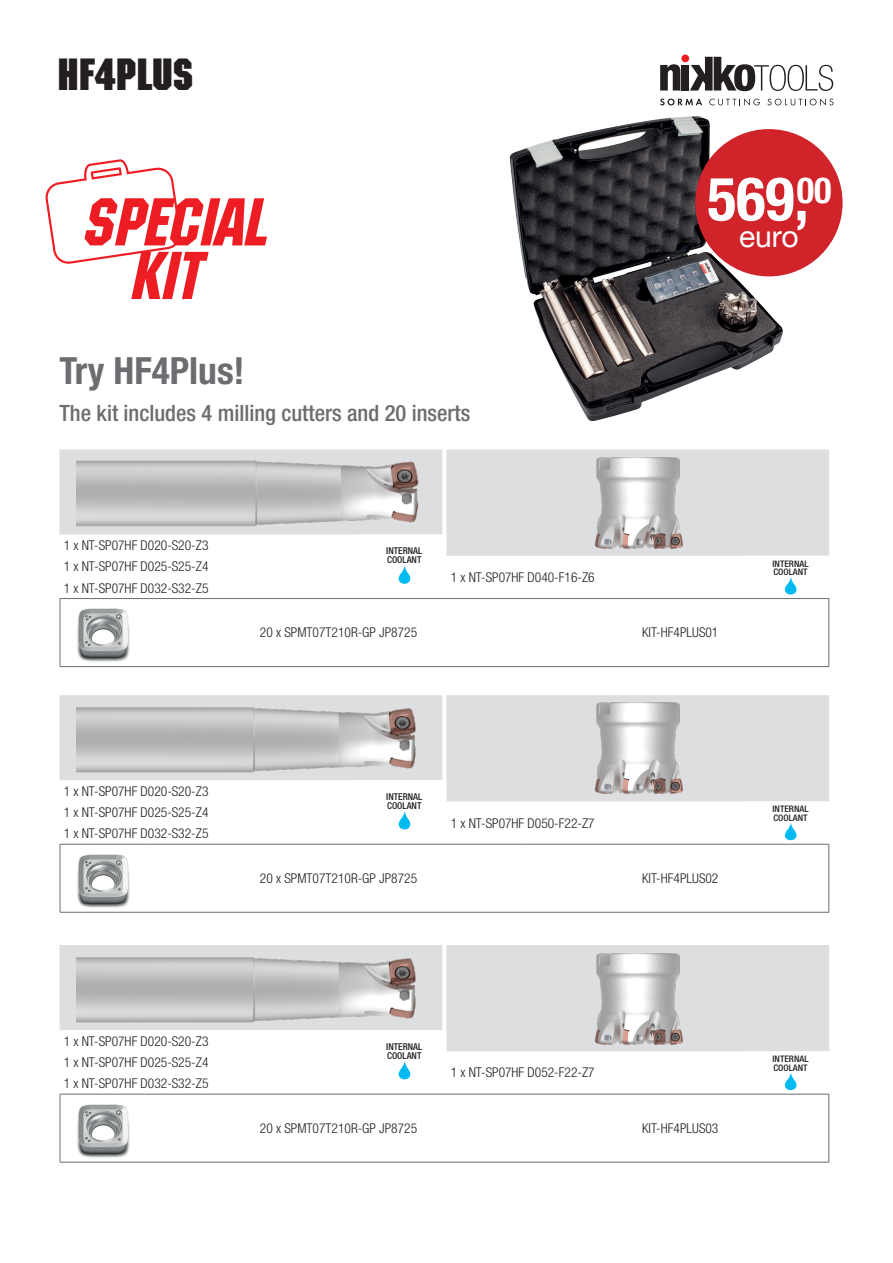
<style>
.page{position:relative;width:893px;height:1263px;background:#fff}
.page>*{position:absolute;margin:0;border:0;box-sizing:border-box;transform-origin:0 0}
.t1{font:italic 67.35px "Machine ITC";color:#ee1d23}
.t2{font:italic 800 64.2px "Futura PT Cond";color:#ee1d23}
.t3{font:700 condensed 60.3px "Helvetica Neue LTW1 G";color:#fff}
.t4{font:700 45px "Machine ITC";color:#231f20}
.t5{font:700 condensed 37.5px "Helvetica Neue LT Pro";color:#6c6d70}
.t6{font:30px "Helvetica Neue LTW1 G";color:#fff}
.t7{font:500 condensed 22.5px "Helvetica Neue LT Pro";color:#6c6d70}
.t8{font:300 condensed 13.5px "Helvetica Neue LT Pro";color:#231f20}
.t9{font:500 condensed 9.45px/8.9px "Helvetica Neue LT Pro";color:#231f20}
.t10{font:500 condensed 9px/8.6px "Helvetica Neue LT Pro";color:#231f20;scale:1.05 1}
</style>
<div class="page">
<svg style="left:46px;top:159px;width:135px;height:105px"></svg>
<img style="left:510px;top:116px;width:273px;height:305px">
<div style="left:695px;top:129px;width:148px;height:147px;background:#d1232a;border-radius:50%"></div>
<svg style="left:60px;top:449px;width:769px;height:146px"></svg>
<svg style="left:60px;top:695px;width:769px;height:149px"></svg>
<svg style="left:60px;top:945px;width:769px;height:149px"></svg>
<hr style="left:60px;top:666px;width:85px;height:1px;background:#6c6d70">
<hr style="left:145px;top:666px;width:383px;height:1px;background:#6c6d70">
<hr style="left:60px;top:598px;width:85px;height:1px;background:#6c6d70">
<hr style="left:60px;top:599px;width:1px;height:67px;background:#6c6d70">
<hr style="left:145px;top:598px;width:383px;height:1px;background:#6c6d70">
<hr style="left:528px;top:598px;width:301px;height:1px;background:#6c6d70">
<hr style="left:828px;top:599px;width:1px;height:67px;background:#6c6d70">
<hr style="left:528px;top:666px;width:301px;height:1px;background:#6c6d70">
<img style="left:77px;top:608px;width:53px;height:54px">
<hr style="left:60px;top:912px;width:85px;height:1px;background:#6c6d70">
<hr style="left:145px;top:912px;width:383px;height:1px;background:#6c6d70">
<hr style="left:60px;top:844px;width:85px;height:1px;background:#6c6d70">
<hr style="left:60px;top:844px;width:1px;height:68px;background:#6c6d70">
<hr style="left:145px;top:844px;width:383px;height:1px;background:#6c6d70">
<hr style="left:528px;top:844px;width:301px;height:1px;background:#6c6d70">
<hr style="left:828px;top:844px;width:1px;height:68px;background:#6c6d70">
<hr style="left:528px;top:912px;width:301px;height:1px;background:#6c6d70">
<img style="left:77px;top:854px;width:53px;height:54px">
<hr style="left:60px;top:1162px;width:85px;height:1px;background:#6c6d70">
<hr style="left:145px;top:1162px;width:383px;height:1px;background:#6c6d70">
<hr style="left:60px;top:1094px;width:85px;height:1px;background:#6c6d70">
<hr style="left:60px;top:1094px;width:1px;height:68px;background:#6c6d70">
<hr style="left:145px;top:1094px;width:383px;height:1px;background:#6c6d70">
<hr style="left:528px;top:1094px;width:301px;height:1px;background:#6c6d70">
<hr style="left:828px;top:1094px;width:1px;height:68px;background:#6c6d70">
<hr style="left:528px;top:1162px;width:301px;height:1px;background:#6c6d70">
<img style="left:77px;top:1104px;width:53px;height:54px">
<div style="left:681px;top:54px;width:8px;height:8px;background:#ee1d23;border-radius:50%"></div>
<svg style="left:660px;top:64px;width:20px;height:27px"></svg>
<div style="left:681px;top:65px;width:8px;height:26px;background:#231f20"></div>
<svg style="left:690px;top:57px;width:143px;height:34px"></svg>
<svg style="left:660px;top:99px;width:42px;height:6px"></svg>
<svg style="left:709px;top:98px;width:51px;height:8px"></svg>
<svg style="left:767px;top:98px;width:66px;height:8px"></svg>
<img style="left:77px;top:455px;width:345px;height:77px">
<img style="left:77px;top:701px;width:345px;height:77px">
<img style="left:77px;top:951px;width:345px;height:77px">
<img style="left:569px;top:458px;width:160px;height:91px">
<img style="left:569px;top:703px;width:160px;height:91px">
<img style="left:569px;top:954px;width:160px;height:91px">
<p class="t4" style="left:57px;top:48px;width:138px">HF4PLUS</p>
<p class="t2" style="left:76px;top:164px;width:52px">2</p>
<p class="t1" style="left:80px;top:182px;width:204px">SPECIAL</p>
<p class="t1" style="left:128px;top:236px;width:89px">KIT</p>
<p class="t5" style="left:60px;top:348px;width:187px">Try HF4Plus!</p>
<p class="t7" style="left:60px;top:400px;width:412px">The kit includes 4 milling cutters and 20 inserts</p>
<p class="t8" style="left:64px;top:537px;width:146px">1 x NT-SP07HF D020-S20-Z3</p>
<p class="t8" style="left:64px;top:559px;width:146px">1 x NT-SP07HF D025-S25-Z4</p>
<p class="t8" style="left:64px;top:580px;width:146px">1 x NT-SP07HF D032-S32-Z5</p>
<p class="t9" style="left:386px;top:546px;width:38px">INTERNAL<br>COOLANT</p>
<p class="t8" style="left:451px;top:569px;width:145px">1 x NT-SP07HF D040-F16-Z6</p>
<p class="t3" style="left:707px;top:163px;width:126px">569,<sup>00</sup></p>
<p class="t6" style="left:739px;top:218px;width:61px">euro</p>
<p class="t10" style="left:772px;top:559px;width:36px">INTERNAL<br>COOLANT</p>
<p class="t8" style="left:260px;top:625px;width:159px">20 x SPMT07T210R-GP JP8725</p>
<p class="t8" style="left:642px;top:625px;width:78px">KIT-HF4PLUS01</p>
<p class="t8" style="left:64px;top:783px;width:146px">1 x NT-SP07HF D020-S20-Z3</p>
<p class="t8" style="left:64px;top:804px;width:146px">1 x NT-SP07HF D025-S25-Z4</p>
<p class="t8" style="left:64px;top:825px;width:146px">1 x NT-SP07HF D032-S32-Z5</p>
<p class="t9" style="left:386px;top:792px;width:38px">INTERNAL<br>COOLANT</p>
<p class="t8" style="left:451px;top:815px;width:145px">1 x NT-SP07HF D050-F22-Z7</p>
<p class="t8" style="left:260px;top:870px;width:159px">20 x SPMT07T210R-GP JP8725</p>
<p class="t8" style="left:642px;top:870px;width:78px">KIT-HF4PLUS02</p>
<p class="t10" style="left:772px;top:805px;width:36px">INTERNAL<br>COOLANT</p>
<p class="t8" style="left:64px;top:1033px;width:146px">1 x NT-SP07HF D020-S20-Z3</p>
<p class="t8" style="left:64px;top:1054px;width:146px">1 x NT-SP07HF D025-S25-Z4</p>
<p class="t8" style="left:64px;top:1075px;width:146px">1 x NT-SP07HF D032-S32-Z5</p>
<p class="t9" style="left:386px;top:1042px;width:38px">INTERNAL<br>COOLANT</p>
<p class="t8" style="left:451px;top:1065px;width:145px">1 x NT-SP07HF D052-F22-Z7</p>
<p class="t8" style="left:260px;top:1120px;width:159px">20 x SPMT07T210R-GP JP8725</p>
<p class="t8" style="left:642px;top:1120px;width:78px">KIT-HF4PLUS03</p>
<p class="t10" style="left:772px;top:1054px;width:36px">INTERNAL<br>COOLANT</p>
</div>
